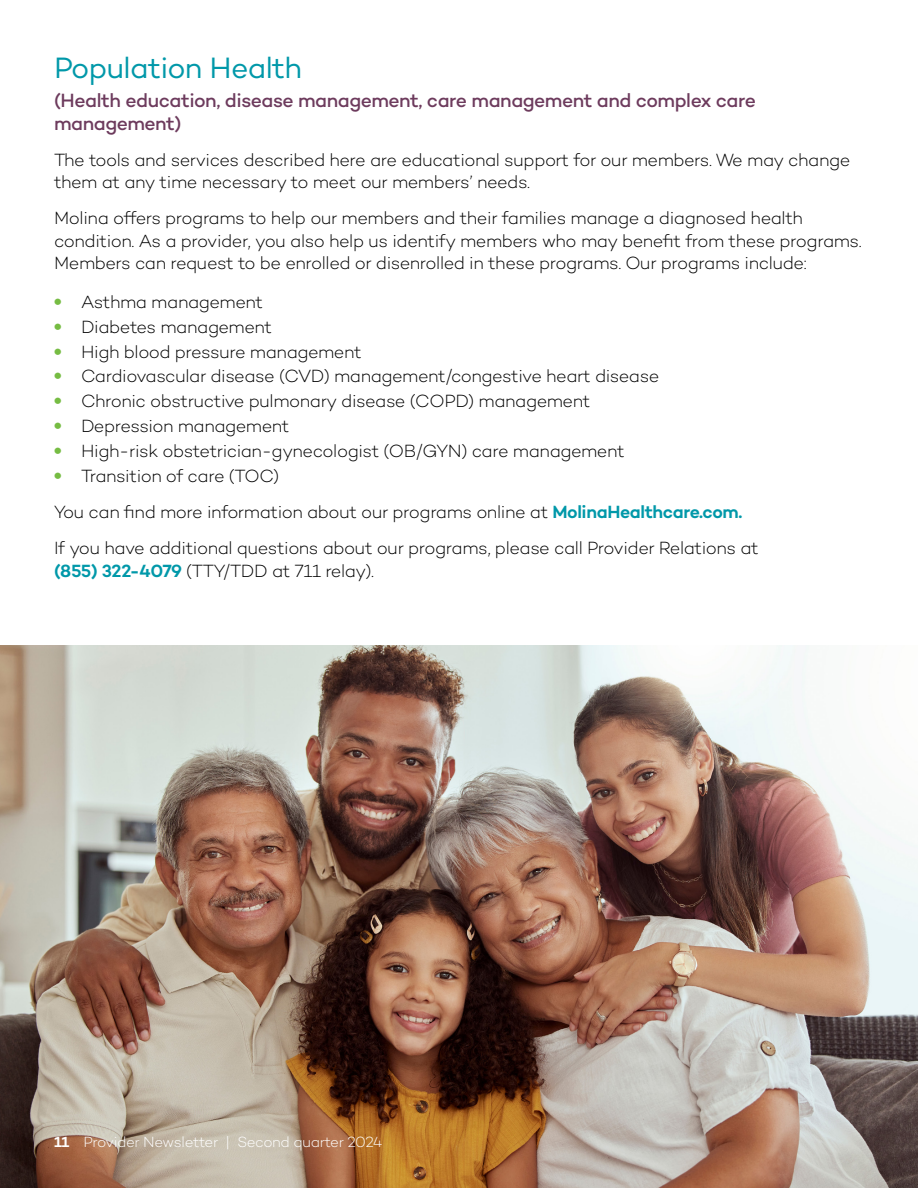
<style>
.page{position:relative;width:918px;height:1188px;background:#fff}
.page>*{position:absolute;margin:0;border:0;box-sizing:border-box;transform-origin:0 0}
.t1{font:30px "Campton";letter-spacing:-.025em;color:#0098a9}
.t2{font:500 19.5px/22.5px "Campton";letter-spacing:-.025em;color:#6d3b5d}
.t3{font:300 18px/22.5px "Campton";letter-spacing:-.025em;color:#000}
.t4{font:300 15px "Campton";letter-spacing:-.03em;color:#fff}
.s1{font-weight:700;font-size:21px;color:#76bc43}
.s2{font-weight:600;color:#0098a9}
.s3{font-weight:600}
</style>
<div class="page">
<img style="left:0;top:646px;width:918px;height:542px">
<h2 class="t1" style="left:54px;top:49px;width:250px">Population Health</h2>
<h3 class="t2" style="left:54px;top:89px;width:703px">(Health education, disease management, care management and complex care management)</h3>
<p class="t3" style="left:54px;top:148px;width:798px">The tools and services described here are educational support for our members. We may change them at any time necessary to meet our members’ needs.</p>
<p class="t3" style="left:54px;top:207px;width:809px">Molina offers programs to help our members and their families manage a diagnosed health condition. As a provider, you also help us identify members who may benefit from these programs.<br>Members can request to be enrolled or disenrolled in these programs. Our programs include:</p>
<p class="t3" style="left:54px;top:290px;width:211px"><span class="s1">•</span> Asthma management</p>
<p class="t3" style="left:54px;top:315px;width:220px"><span class="s1">•</span> Diabetes management</p>
<p class="t3" style="left:54px;top:340px;width:309px"><span class="s1">•</span> High blood pressure management</p>
<p class="t3" style="left:54px;top:365px;width:607px"><span class="s1">•</span> Cardiovascular disease (CVD) management/congestive heart disease</p>
<p class="t3" style="left:54px;top:390px;width:538px"><span class="s1">•</span> Chronic obstructive pulmonary disease (COPD) management</p>
<p class="t3" style="left:54px;top:415px;width:237px"><span class="s1">•</span> Depression management</p>
<p class="t3" style="left:54px;top:440px;width:572px"><span class="s1">•</span> High-risk obstetrician-gynecologist (OB/GYN) care management</p>
<p class="t3" style="left:54px;top:465px;width:227px"><span class="s1">•</span> Transition of care (TOC)</p>
<p class="t3" style="left:54px;top:501px;width:690px">You can find more information about our programs online at <span class="s2">MolinaHealthcare.com.</span></p>
<p class="t3" style="left:54px;top:537px;width:706px">If you have additional questions about our programs, please call Provider Relations at <span class="s2">(855) 322-4079</span> (TTY/TDD at 711 relay).</p>
<p class="t4" style="left:54px;top:1132px;width:330px"><span class="s3">11</span> Provider Newsletter | Second quarter 2024</p>
</div>
